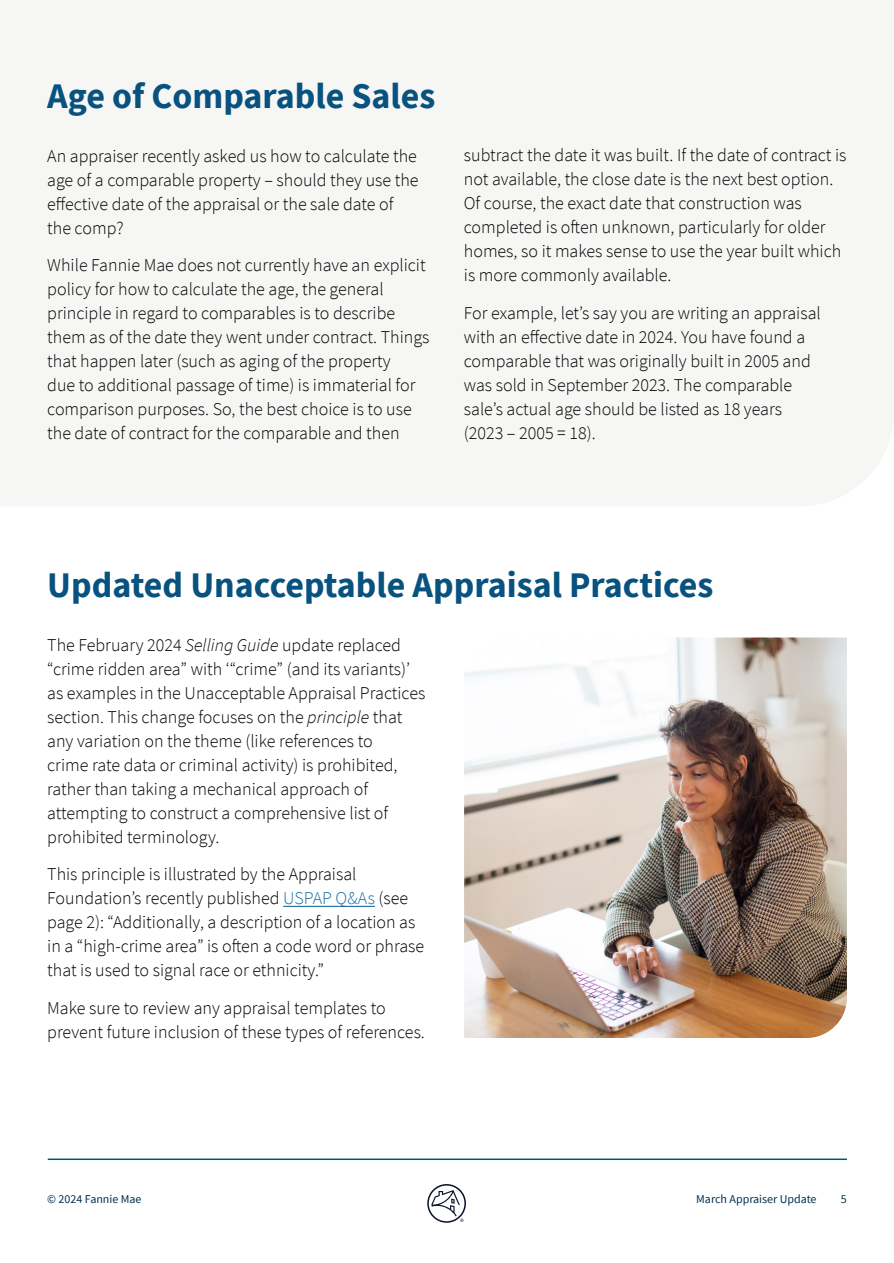
<style>
.page{position:relative;width:894px;height:1263px;background:#fff}
.page>*{position:absolute;margin:0;border:0;box-sizing:border-box;transform-origin:0 0}
.t1{font:700 36px "Source Sans Pro";color:#085280}
.t2{font:300 18px/24px "Source Sans Pro";color:#000}
.t3{font:12px "Source Sans Pro";color:#05314d}
.s1{font-style:italic}
.s2{color:#1c6fa3}
</style>
<div class="page">
<hr style="left:48px;top:1159px;width:799px;height:1px;background:#085280">
<svg style="left:427px;top:1184px;width:39px;height:39px"></svg>
<img style="left:464px;top:638px;width:383px;height:400px">
<hr style="left:283px;top:906px;width:92px;height:1px;background:#1c6fa3">
<h1 class="t1" style="left:47px;top:72px;width:390px">Age of Comparable Sales</h1>
<p class="t2" style="left:47px;top:144px;width:373px">An appraiser recently asked us how to calculate the age of a comparable property – should they use the effective date of the appraisal or the sale date of the comp?</p>
<p class="t2" style="left:47px;top:253px;width:384px">While Fannie Mae does not currently have an explicit policy for how to calculate the age, the general principle in regard to comparables is to describe them as of the date they went under contract. Things that happen later (such as aging of the property<br>due to additional passage of time) is immaterial for comparison purposes. So, the best choice is to use the date of contract for the comparable and then</p>
<p class="t2" style="left:464px;top:144px;width:384px">subtract the date it was built. If the date of contract is not available, the close date is the next best option.<br>Of course, the exact date that construction was completed is often unknown, particularly for older homes, so it makes sense to use the year built which is more commonly available.</p>
<p class="t2" style="left:464px;top:301px;width:358px">For example, let’s say you are writing an appraisal with an effective date in 2024. You have found a comparable that was originally built in 2005 and was sold in September 2023. The comparable sale’s actual age should be listed as 18 years (2023 – 2005 = 18).</p>
<h1 class="t1" style="left:47px;top:561px;width:668px">Updated Unacceptable Appraisal Practices</h1>
<p class="t2" style="left:47px;top:633px;width:380px">The February 2024 <span class="s1">Selling Guide</span> update replaced “crime ridden area” with ‘“crime” (and its variants)’ as examples in the Unacceptable Appraisal Practices section. This change focuses on the <span class="s1">principle</span> that any variation on the theme (like references to<br>crime rate data or criminal activity) is prohibited, rather than taking a mechanical approach of attempting to construct a comprehensive list of prohibited terminology.</p>
<p class="t2" style="left:47px;top:862px;width:379px">This principle is illustrated by the Appraisal Foundation’s recently published <span class="s2">USPAP Q&amp;As</span> (see page 2): “Additionally, a description of a location as in a “high-crime area” is often a code word or phrase that is used to signal race or ethnicity.”</p>
<p class="t2" style="left:47px;top:996px;width:379px">Make sure to review any appraisal templates to prevent future inclusion of these types of references.</p>
<p class="t3" style="left:47px;top:1192px;width:96px">© 2024 Fannie Mae</p>
<p class="t3" style="left:696px;top:1192px;width:122px">March Appraiser Update</p>
<p class="t3" style="left:841px;top:1192px;width:7px">5</p>
</div>
